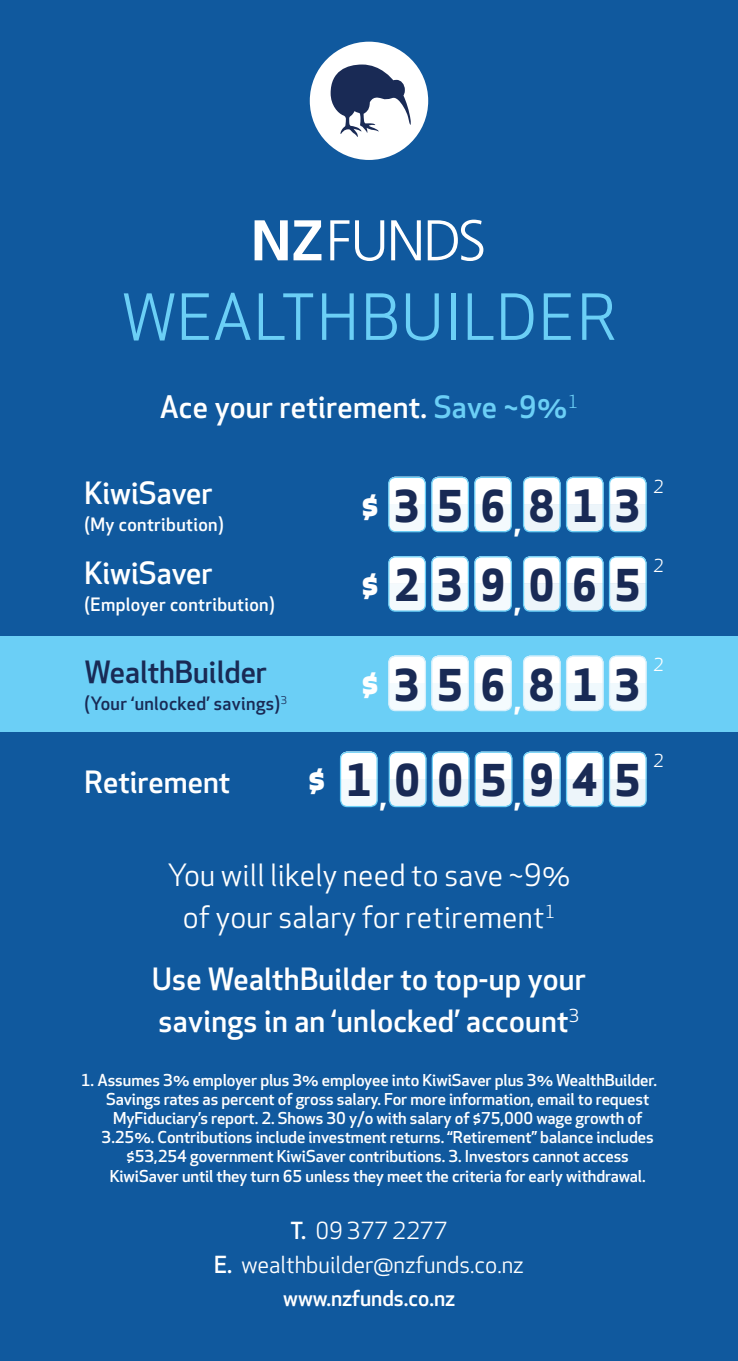
<style>
.page{position:relative;width:738px;height:1361px;background:#fff}
.page>*{position:absolute;margin:0;border:0;box-sizing:border-box;transform-origin:0 0}
.t1{font:62px "Apex New";letter-spacing:.03em;color:#6bcff6}
.Slide_title{font:700 42.8px "Apex New";color:#192a55}
.Slide_title-2{font:700 34.4px "Apex New";color:#fff}
.t2{font:500 30px/42px "Apex New";letter-spacing:.01em;color:#fff}
.t3{font:30px/42px "Apex New";letter-spacing:.01em;color:#fff;text-align:center}
.t4{font:500 30px "Apex New";color:#192a55}
.Slide_title-3{font:700 28.4px "Apex New";color:#fff}
.t5{font:23px "Apex New";color:#fff}
.t6{font:500 21.4px "Apex New";color:#fff}
.t7{font:500 18px "Apex New";letter-spacing:.02em;color:#fff}
.t8{font:500 18px "Apex New";letter-spacing:.02em;color:#192a55}
.t9{font:17.4px "Apex New";color:#fff}
.t10{font:500 16px "Apex New";letter-spacing:-.005em;color:#fff}
.s1{color:#6bcff6}
.s2{font-weight:500}
</style>
<div class="page">
<div style="left:0;top:0;width:737px;height:1361px;background:#10599e"></div>
<svg style="left:254px;top:220px;width:229px;height:41px"></svg>
<div style="left:309px;top:42px;width:119px;height:118px;background:#fff;border-radius:50%"></div>
<svg style="left:330px;top:65px;width:80px;height:72px"></svg>
<div style="left:0;top:635px;width:737px;height:96px;background:#6bcff6"></div>
<svg style="left:610px;top:477px;width:36px;height:54px;background:#f2f8fb"></svg>
<svg style="left:567px;top:477px;width:36px;height:54px;background:#f2f8fb"></svg>
<svg style="left:524px;top:477px;width:36px;height:54px;background:#f2f8fb"></svg>
<svg style="left:474px;top:477px;width:37px;height:54px;background:#f6fafc"></svg>
<svg style="left:431px;top:477px;width:37px;height:54px;background:#f6fafc"></svg>
<svg style="left:390px;top:477px;width:35px;height:54px;background:#f7fbfd"></svg>
<div style="left:608px;top:477px;width:38px;height:55px;border:1px solid #6bcff6;border-radius:7px"></div>
<div style="left:565px;top:477px;width:38px;height:55px;border:1px solid #6bcff6;border-radius:7px"></div>
<div style="left:522px;top:477px;width:38px;height:55px;border:1px solid #6bcff6;border-radius:7px"></div>
<div style="left:474px;top:477px;width:37px;height:55px;border:1px solid #6bcff6;border-radius:7px"></div>
<div style="left:431px;top:477px;width:37px;height:55px;border:1px solid #6bcff6;border-radius:7px"></div>
<div style="left:388px;top:477px;width:37px;height:55px;border:1px solid #6bcff6;border-radius:7px"></div>
<svg style="left:610px;top:556px;width:36px;height:54px;background:#f2f8fb"></svg>
<svg style="left:567px;top:556px;width:36px;height:54px;background:#f2f8fb"></svg>
<svg style="left:524px;top:556px;width:36px;height:54px;background:#f2f8fb"></svg>
<svg style="left:476px;top:556px;width:35px;height:55px;background:#f6fbfd"></svg>
<svg style="left:433px;top:556px;width:35px;height:55px;background:#f6fbfd"></svg>
<svg style="left:390px;top:556px;width:35px;height:55px;background:#f6fbfd"></svg>
<div style="left:608px;top:556px;width:38px;height:56px;border:1px solid #6bcff6;border-radius:7px"></div>
<div style="left:565px;top:556px;width:38px;height:56px;border:1px solid #6bcff6;border-radius:7px"></div>
<div style="left:522px;top:556px;width:38px;height:56px;border:1px solid #6bcff6;border-radius:7px"></div>
<div style="left:474px;top:556px;width:37px;height:56px;border:1px solid #6bcff6;border-radius:7px"></div>
<div style="left:431px;top:556px;width:37px;height:56px;border:1px solid #6bcff6;border-radius:7px"></div>
<div style="left:388px;top:556px;width:37px;height:56px;border:1px solid #6bcff6;border-radius:7px"></div>
<svg style="left:610px;top:657px;width:36px;height:53px;background:#f6fbfd"></svg>
<svg style="left:567px;top:657px;width:36px;height:53px;background:#f6fbfd"></svg>
<svg style="left:524px;top:657px;width:36px;height:53px;background:#f6fbfd"></svg>
<svg style="left:476px;top:657px;width:35px;height:53px;background:#f8fcfe"></svg>
<svg style="left:433px;top:657px;width:35px;height:53px;background:#f8fcfe"></svg>
<svg style="left:390px;top:657px;width:35px;height:53px;background:#f8fcfe"></svg>
<div style="left:608px;top:655px;width:38px;height:56px;border:1px solid #d4effb;border-radius:7px"></div>
<div style="left:565px;top:655px;width:38px;height:56px;border:1px solid #d4effb;border-radius:7px"></div>
<div style="left:522px;top:655px;width:38px;height:56px;border:1px solid #d4effb;border-radius:7px"></div>
<div style="left:474px;top:655px;width:37px;height:56px;border:1px solid #d4effb;border-radius:7px"></div>
<div style="left:431px;top:655px;width:37px;height:56px;border:1px solid #d4effb;border-radius:7px"></div>
<div style="left:388px;top:655px;width:37px;height:56px;border:1px solid #d4effb;border-radius:7px"></div>
<svg style="left:476px;top:753px;width:35px;height:53px;background:#f4f9fc"></svg>
<svg style="left:610px;top:753px;width:36px;height:53px;background:#f3f8fc"></svg>
<svg style="left:433px;top:753px;width:36px;height:53px;background:#f4f9fc"></svg>
<svg style="left:567px;top:753px;width:36px;height:53px;background:#f3f8fc"></svg>
<svg style="left:390px;top:753px;width:36px;height:53px;background:#f4f9fc"></svg>
<svg style="left:524px;top:753px;width:36px;height:53px;background:#f3f8fc"></svg>
<svg style="left:341px;top:753px;width:36px;height:53px;background:#f6fbfd"></svg>
<div style="left:474px;top:751px;width:38px;height:56px;border:1px solid #6bcff6;border-radius:7px"></div>
<div style="left:608px;top:751px;width:38px;height:56px;border:1px solid #6bcff6;border-radius:7px"></div>
<div style="left:431px;top:751px;width:38px;height:56px;border:1px solid #6bcff6;border-radius:7px"></div>
<div style="left:565px;top:751px;width:38px;height:56px;border:1px solid #6bcff6;border-radius:7px"></div>
<div style="left:388px;top:751px;width:38px;height:56px;border:1px solid #6bcff6;border-radius:7px"></div>
<div style="left:522px;top:751px;width:38px;height:56px;border:1px solid #6bcff6;border-radius:7px"></div>
<div style="left:339px;top:751px;width:38px;height:56px;border:1px solid #6bcff6;border-radius:7px"></div>
<p class="t1" style="left:122px;top:278px;width:495px">WEALTHBUILDER</p>
<p class="t2" style="left:160px;top:385px;width:419px">Ace your retirement. <span class="s1">Save ~9%</span><sup>1</sup></p>
<p class="t2" style="left:84px;top:472px;width:129px">KiwiSaver</p>
<p class="t7" style="left:84px;top:512px;width:141px">(My contribution)</p>
<p class="Slide_title-3" style="left:514px;top:501px;width:8px">,</p>
<p class="Slide_title-2" style="left:361px;top:480px;width:19px">$</p>
<p class="Slide_title" style="left:394px;top:475px;width:113px">3 5 6</p>
<p class="Slide_title" style="left:528px;top:475px;width:113px">8 1 3</p>
<p class="t2" style="left:84px;top:551px;width:129px">KiwiSaver</p>
<p class="t7" style="left:84px;top:592px;width:192px">(Employer contribution)</p>
<p class="Slide_title-2" style="left:361px;top:559px;width:19px">$</p>
<p class="Slide_title" style="left:394px;top:554px;width:113px">2 3 9</p>
<p class="Slide_title" style="left:528px;top:554px;width:113px">0 6 5</p>
<p class="Slide_title-3" style="left:514px;top:581px;width:8px">,</p>
<p class="t9" style="left:652px;top:476px;width:12px">2</p>
<p class="t9" style="left:652px;top:554px;width:12px">2</p>
<p class="t4" style="left:84px;top:652px;width:184px">WealthBuilder</p>
<p class="t8" style="left:84px;top:691px;width:204px">(Your ‘unlocked’ savings)<sup>3</sup></p>
<p class="Slide_title-3" style="left:514px;top:680px;width:8px">,</p>
<p class="Slide_title-2" style="left:361px;top:659px;width:19px">$</p>
<p class="Slide_title" style="left:394px;top:654px;width:113px">3 5 6</p>
<p class="Slide_title" style="left:528px;top:654px;width:113px">8 1 3</p>
<p class="t9" style="left:652px;top:653px;width:12px">2</p>
<p class="t2" style="left:84px;top:760px;width:147px">Retirement</p>
<p class="Slide_title-2" style="left:308px;top:755px;width:19px">$</p>
<p class="Slide_title" style="left:345px;top:750px;width:27px">1</p>
<p class="Slide_title" style="left:394px;top:750px;width:113px">0 0 5</p>
<p class="Slide_title" style="left:528px;top:750px;width:113px">9 4 5</p>
<p class="Slide_title-3" style="left:380px;top:776px;width:8px">,</p>
<p class="Slide_title-3" style="left:514px;top:776px;width:8px">,</p>
<p class="t9" style="left:652px;top:750px;width:12px">2</p>
<p class="t3" style="left:167px;top:854px;width:404px">You will likely need to save ~9% of your salary for retirement<sup>1</sup></p>
<p class="t2" style="left:152px;top:957px;width:435px">Use WealthBuilder to top-up your savings in an ‘unlocked’ account<sup>3</sup></p>
<p class="t10" style="left:81px;top:1069px;width:577px">1. Assumes 3% employer plus 3% employee into KiwiSaver plus 3% WealthBuilder.</p>
<p class="t10" style="left:106px;top:1088px;width:544px">Savings rates as percent of gross salary. For more information, email to request</p>
<p class="t10" style="left:113px;top:1107px;width:530px">MyFiduciary’s report. 2. Shows 30 y/o with salary of $75,000 wage growth of</p>
<p class="t10" style="left:101px;top:1126px;width:553px">3.25%. Contributions include investment returns. “Retirement” balance includes</p>
<p class="t10" style="left:126px;top:1146px;width:503px">$53,254 government KiwiSaver contributions. 3. Investors cannot access</p>
<p class="t10" style="left:110px;top:1165px;width:537px">KiwiSaver until they turn 65 unless they meet the criteria for early withdrawal.</p>
<p class="t5" style="left:290px;top:1216px;width:158px"><span class="s2">T.</span> 09 377 2277</p>
<p class="t5" style="left:214px;top:1250px;width:311px"><span class="s2">E.</span> wealthbuilder@nzfunds.co.nz</p>
<p class="t6" style="left:283px;top:1284px;width:173px">www.nzfunds.co.nz</p>
</div>
